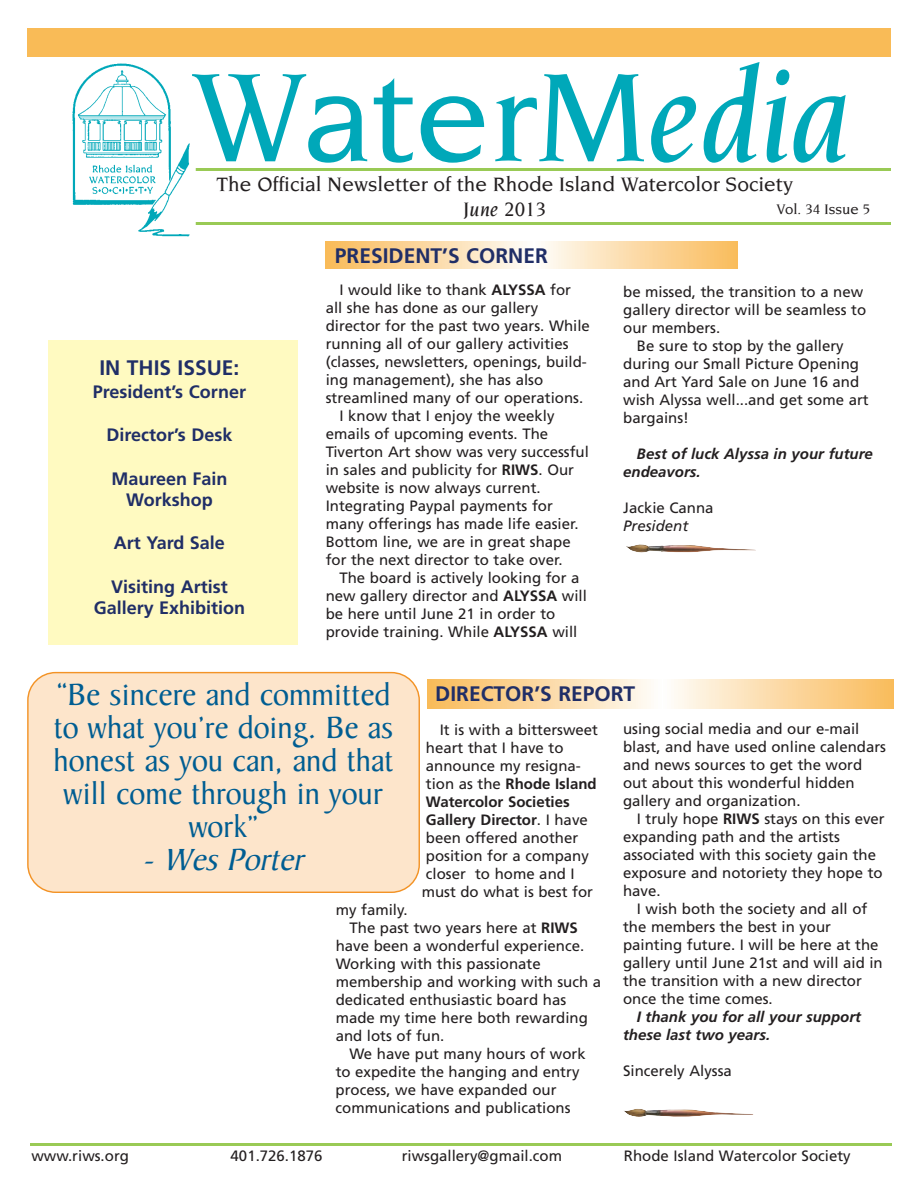
<style>
.page{position:relative;width:918px;height:1188px;background:#fff}
.page>*{position:absolute;margin:0;border:0;box-sizing:border-box;transform-origin:0 0}
.t1{font:500 135px "Novarese";color:#00a8b9}
.t2{font:33px/33px "Baker Signet";color:#005d92;text-align:center}
.t3{font:italic 33px "Baker Signet";color:#005d92}
.t4{font:500 21px "Novarese";color:#231f20}
.t5{font:700 21px "Frutiger";color:#202e67}
.t6{font:italic 500 21px "Novarese";color:#231f20}
.t7{font:700 18px/21.6px "Frutiger";color:#202e67;text-align:center}
.t8{font:15px/18px "Frutiger";color:#231f20}
.t9{font:italic 700 15px/18px "Frutiger";color:#231f20}
.t10{font:500 15px "Novarese";color:#231f20}
.t11{font:italic 15px "Frutiger";color:#231f20}
.s1{font-style:italic}
.s2{font-weight:700}
.s3{font-style:normal}
</style>
<div class="page">
<hr style="left:30px;top:1143px;width:862px;height:3px;background:#99ca55">
<svg style="left:326px;top:241px;width:412px;height:28px;background:#fbdba8"></svg>
<svg style="left:427px;top:679px;width:466px;height:30px;background:#fbdba8"></svg>
<img style="left:626px;top:544px;width:130px;height:9px">
<img style="left:624px;top:1109px;width:130px;height:8px">
<img style="left:72px;top:63px;width:124px;height:174px">
<div style="left:27px;top:28px;width:864px;height:29px;background:#f9bb57"></div>
<hr style="left:196px;top:168px;width:695px;height:3px;background:#99ca55">
<hr style="left:196px;top:222px;width:695px;height:3px;background:#99ca55">
<div style="left:48px;top:341px;width:249px;height:304px;background:#fffac1"></div>
<div style="left:27px;top:672px;width:393px;height:221px;background:#fde5cb"></div>
<h1 class="t1" style="left:193px;top:62px;width:659px">Water<span class="s1">Media</span></h1>
<h3 class="t4" style="left:217px;top:175px;width:578px">The Official Newsletter of the Rhode Island Watercolor Society</h3>
<h3 class="t6" style="left:463px;top:201px;width:84px">June 2013</h3>
<p class="t10" style="left:777px;top:203px;width:95px">Vol. 34 Issue 5</p>
<h3 class="t5" style="left:99px;top:360px;width:142px">IN THIS ISSUE:</h3>
<p class="t7" style="left:93px;top:383px;width:155px">President’s Corner</p>
<p class="t7" style="left:107px;top:426px;width:127px">Director’s Desk</p>
<p class="t7" style="left:111px;top:469px;width:118px">Maureen Fain<br>Workshop</p>
<p class="t7" style="left:114px;top:534px;width:113px">Art Yard Sale</p>
<p class="t7" style="left:94px;top:577px;width:153px">Visiting Artist<br>Gallery Exhibition</p>
<h3 class="t5" style="left:335px;top:247px;width:214px">PRESIDENT’S CORNER</h3>
<p class="t8" style="left:339px;top:282px;width:233px">I would like to thank <span class="s2">ALYSSA</span> for</p>
<p class="t8" style="left:326px;top:300px;width:214px">all she has done as our gallery</p>
<p class="t8" style="left:326px;top:318px;width:266px">director for the past two years. While</p>
<p class="t8" style="left:326px;top:336px;width:244px">running all of our gallery activities</p>
<p class="t8" style="left:326px;top:354px;width:263px">(classes, newsletters, openings, build-</p>
<p class="t8" style="left:326px;top:372px;width:219px">ing management), she has also</p>
<p class="t8" style="left:326px;top:390px;width:259px">streamlined many of our operations.</p>
<p class="t8" style="left:339px;top:408px;width:217px">I know that I enjoy the weekly</p>
<p class="t8" style="left:326px;top:426px;width:224px">emails of upcoming events. The</p>
<p class="t8" style="left:326px;top:444px;width:265px">Tiverton Art show was very successful</p>
<p class="t8" style="left:326px;top:462px;width:250px">in sales and publicity for <span class="s2">RIWS</span>. Our</p>
<p class="t8" style="left:326px;top:480px;width:217px">website is now always current.</p>
<p class="t8" style="left:326px;top:498px;width:229px">Integrating Paypal payments for</p>
<p class="t8" style="left:326px;top:516px;width:255px">many offerings has made life easier.</p>
<p class="t8" style="left:326px;top:534px;width:247px">Bottom line, we are in great shape</p>
<p class="t8" style="left:326px;top:552px;width:239px">for the next director to take over.</p>
<p class="t8" style="left:339px;top:570px;width:242px">The board is actively looking for a</p>
<p class="t8" style="left:326px;top:588px;width:263px">new gallery director and <span class="s2">ALYSSA</span> will</p>
<p class="t8" style="left:326px;top:606px;width:231px">be here until June 21 in order to</p>
<p class="t8" style="left:326px;top:624px;width:253px">provide training. While <span class="s2">ALYSSA</span> will</p>
<p class="t8" style="left:623px;top:284px;width:242px">be missed, the transition to a new</p>
<p class="t8" style="left:623px;top:302px;width:245px">gallery director will be seamless to</p>
<p class="t8" style="left:623px;top:320px;width:99px">our members.</p>
<p class="t8" style="left:637px;top:338px;width:208px">Be sure to stop by the gallery</p>
<p class="t8" style="left:623px;top:356px;width:237px">during our Small Picture Opening</p>
<p class="t8" style="left:623px;top:374px;width:238px">and Art Yard Sale on June 16 and</p>
<p class="t8" style="left:623px;top:392px;width:247px">wish Alyssa well...and get some art</p>
<p class="t8" style="left:623px;top:410px;width:67px">bargains!</p>
<p class="t9" style="left:623px;top:446px;width:251px;text-indent:14px">Best of luck Alyssa in your future endeavors.</p>
<p class="t8" style="left:623px;top:500px;width:92px">Jackie Canna</p>
<p class="t11" style="left:623px;top:520px;width:67px">President</p>
<h2 class="t2" style="left:54px;top:682px;width:342px">“Be sincere and committed to what you’re doing. Be as honest as you can, and that will come through in your work”</h2>
<h2 class="t3" style="left:144px;top:847px;width:168px"><span class="s3">-</span> Wes Porter</h2>
<h3 class="t5" style="left:435px;top:685px;width:201px">DIRECTOR’S REPORT</h3>
<p class="t8" style="left:623px;top:721px;width:265px">using social media and our e-mail blast, and have used online calendars and news sources to get the word out about this wonderful hidden gallery and organization.</p>
<p class="t8" style="left:623px;top:811px;width:263px;text-indent:14px">I truly hope <span class="s2">RIWS</span> stays on this ever expanding path and the artists associated with this society gain the exposure and notoriety they hope to have.</p>
<p class="t8" style="left:623px;top:901px;width:261px;text-indent:14px">I wish both the society and all of the members the best in your painting future. I will be here at the gallery until June 21st and will aid in the transition with a new director once the time comes.</p>
<p class="t9" style="left:623px;top:1009px;width:239px;text-indent:14px">I thank you for all your support these last two years.</p>
<p class="t8" style="left:623px;top:1063px;width:110px">Sincerely Alyssa</p>
<p class="t8" style="left:422px;top:721px;width:178px;text-indent:18px">It is with a bittersweet heart that I have to announce my resigna&shy;tion as the <span class="s2">Rhode Island<br>Watercolor Societies<br>Gallery Director</span>. I have been offered another position for a company closer to home and I must do what is best for</p>
<p class="t8" style="left:336px;top:901px;width:73px">my family.</p>
<p class="t8" style="left:350px;top:919px;width:230px">The past two years here at <span class="s2">RIWS</span></p>
<p class="t8" style="left:336px;top:937px;width:250px">have been a wonderful experience.</p>
<p class="t8" style="left:336px;top:955px;width:207px">Working with this passionate</p>
<p class="t8" style="left:336px;top:973px;width:267px">membership and working with such a</p>
<p class="t8" style="left:336px;top:991px;width:232px">dedicated enthusiastic board has</p>
<p class="t8" style="left:336px;top:1009px;width:254px">made my time here both rewarding</p>
<p class="t8" style="left:336px;top:1027px;width:110px">and lots of fun.</p>
<p class="t8" style="left:349px;top:1045px;width:238px">We have put many hours of work</p>
<p class="t8" style="left:336px;top:1063px;width:245px">to expedite the hanging and entry</p>
<p class="t8" style="left:336px;top:1081px;width:222px">process, we have expanded our</p>
<p class="t8" style="left:336px;top:1099px;width:237px">communications and publications</p>
<p class="t8" style="left:32px;top:1148px;width:99px">www.riws.org</p>
<p class="t8" style="left:231px;top:1148px;width:93px">401.726.1876</p>
<p class="t8" style="left:402px;top:1148px;width:162px">riwsgallery@gmail.com</p>
<p class="t8" style="left:624px;top:1148px;width:228px">Rhode Island Watercolor Society</p>
</div>
